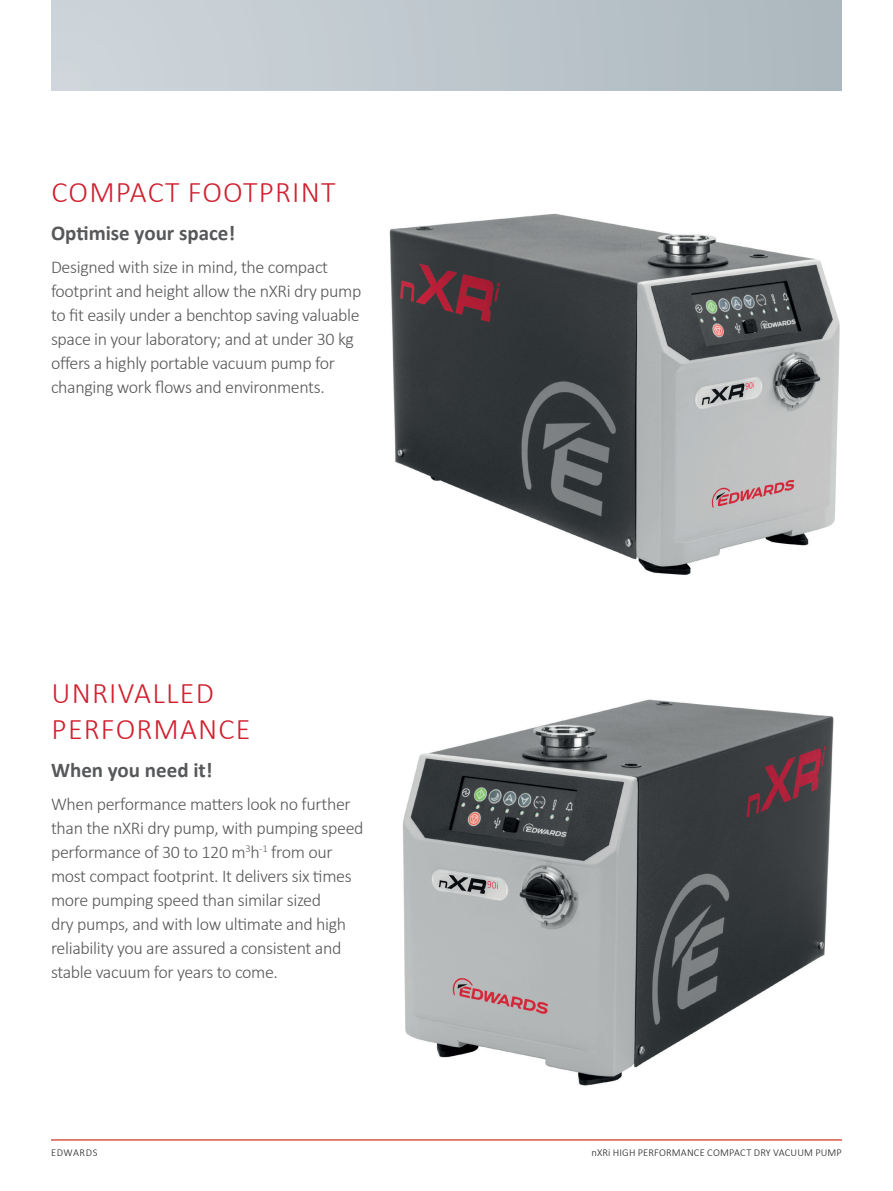
<style>
.page{position:relative;width:893px;height:1191px;background:#fff}
.page>*{position:absolute;margin:0;border:0;box-sizing:border-box;transform-origin:0 0}
.t1{font:300 30px/36px "Calibri";letter-spacing:.04em;color:#d0202e}
.t2{font:700 21px "Calibri";color:#57585a}
.t3{font:300 18px/24px "Calibri";letter-spacing:-.02em;color:#57585a}
.t4{font:300 10.5px "Calibri";letter-spacing:.015em;color:#231f20}
.t5{font:300 10.5px "Calibri";letter-spacing:.045em;color:#231f20}
</style>
<div class="page">
<hr style="left:51px;top:1139px;width:791px;height:1px;background:#d95649">
<img style="left:389px;top:213px;width:451px;height:362px">
<div style="left:51px;top:0;width:791px;height:90px;background:linear-gradient(to right,#d0d7dc,#acb7be)"></div>
<img style="left:402px;top:699px;width:432px;height:387px">
<h1 class="t1" style="left:52px;top:174px;width:285px">COMPACT FOOTPRINT</h1>
<p class="t2" style="left:51px;top:219px;width:186px">Optimise your space!</p>
<p class="t3" style="left:51px;top:255px;width:312px">Designed with size in mind, the compact footprint and height allow the nXRi dry pump to fit easily under a benchtop saving valuable space in your laboratory; and at under 30 kg offers a highly portable vacuum pump for changing work flows and environments.</p>
<h1 class="t1" style="left:52px;top:674px;width:200px">UNRIVALLED<br>PERFORMANCE</h1>
<p class="t2" style="left:51px;top:755px;width:163px">When you need it!</p>
<p class="t3" style="left:51px;top:791px;width:314px">When performance matters look no further than the nXRi dry pump, with pumping speed performance of 30 to 120 m<sup>3</sup>h<sup>-1</sup> from our most compact footprint. It delivers six times more pumping speed than similar sized<br>dry pumps, and with low ultimate and high reliability you are assured a consistent and stable vacuum for years to come.</p>
<p class="t5" style="left:51px;top:1146px;width:48px">EDWARDS</p>
<p class="t4" style="left:591px;top:1146px;width:252px">nXRi HIGH PERFORMANCE COMPACT DRY VACUUM PUMP</p>
</div>
